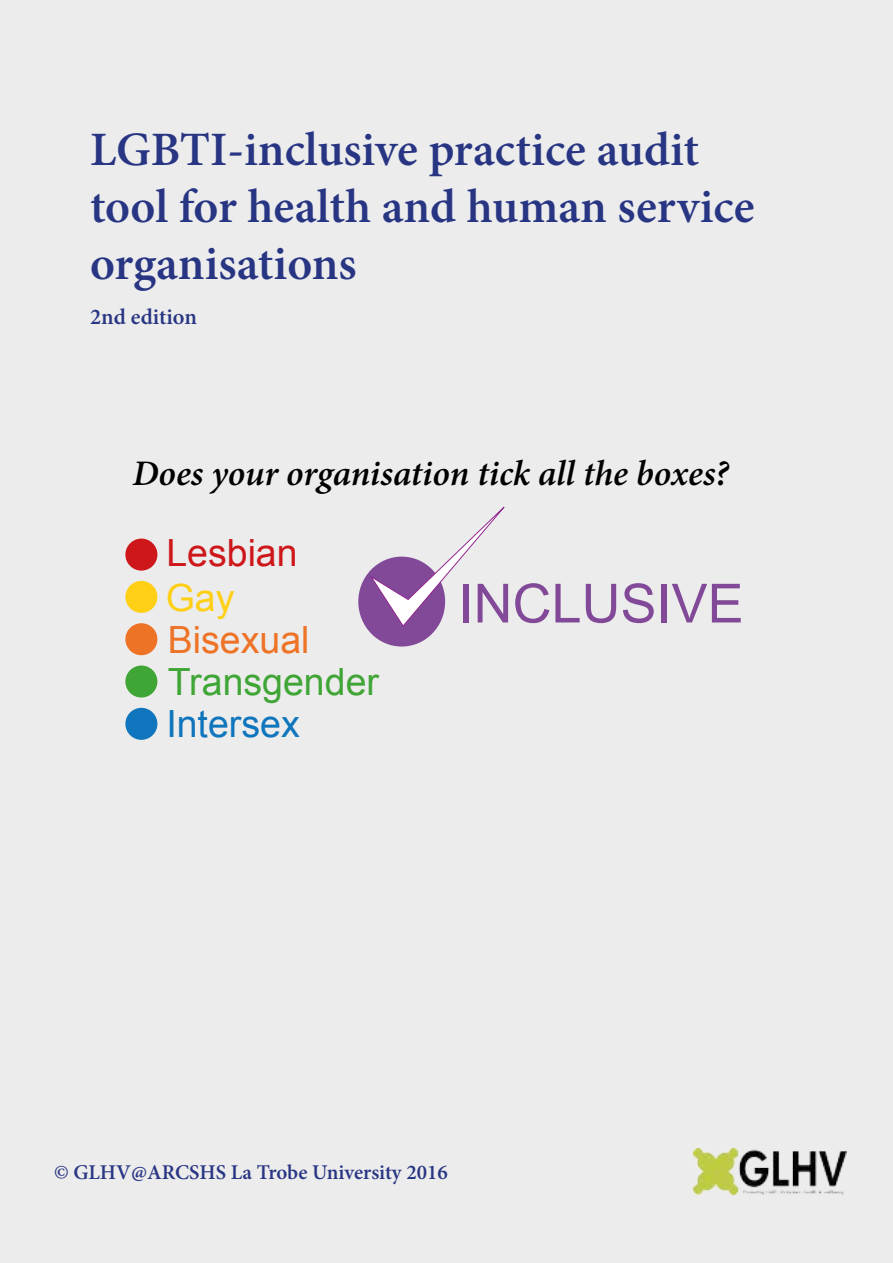
<style>
.page{position:relative;width:893px;height:1263px;background:#ececec}
.page>*{position:absolute;margin:0;border:0;box-sizing:border-box;transform-origin:0 0}
.Indicator_Heading{font:54px "Arial";color:#814997}
.Session_Heading_1{font:600 48px/57px "Minion Pro";color:#283583}
.Indicator_Heading-2{font:37.5px "Arial";color:#3fa535}
.Indicator_Heading-3{font:37.5px "Arial";color:#ee7326}
.Indicator_Heading-4{font:37.5px "Arial";color:#0f75bc}
.Indicator_Heading-5{font:37.5px "Arial";color:#cd171a}
.Indicator_Heading-6{font:37.5px "Arial";color:#ffcf15}
.Indicator_Heading-7{font:italic 600 36px "Minion Pro";color:#000}
.Session_Heading_1-2{font:600 22.5px "Minion Pro";color:#283583}
.Session_Heading_1-3{font:600 21px "Minion Pro";color:#283583}
</style>
<div class="page">
<div style="left:125px;top:539px;width:32px;height:32px;background:#cd171a;border-radius:50%"></div>
<div style="left:358px;top:557px;width:87px;height:89px;background:#814997;border-radius:50%"></div>
<svg style="left:370px;top:506px;width:135px;height:120px"></svg>
<div style="left:125px;top:581px;width:32px;height:32px;background:#ffcf15;border-radius:50%"></div>
<div style="left:125px;top:623px;width:32px;height:32px;background:#ee7326;border-radius:50%"></div>
<div style="left:125px;top:665px;width:32px;height:32px;background:#3fa535;border-radius:50%"></div>
<div style="left:125px;top:708px;width:32px;height:32px;background:#0f75bc;border-radius:50%"></div>
<img style="left:693px;top:1149px;width:153px;height:45px">
<p class="Session_Heading_1" style="left:90px;top:121px;width:666px">LGBTI-inclusive practice audit tool for health and human service organisations</p>
<p class="Session_Heading_1-2" style="left:90px;top:301px;width:109px">2nd edition</p>
<p class="Indicator_Heading-7" style="left:132px;top:448px;width:598px">Does your organisation tick all the boxes?</p>
<p class="Indicator_Heading-5" style="left:166px;top:528px;width:133px">Lesbian</p>
<p class="Indicator_Heading-6" style="left:166px;top:573px;width:70px">Gay</p>
<p class="Indicator_Heading-3" style="left:168px;top:615px;width:143px">Bisexual</p>
<p class="Indicator_Heading-2" style="left:168px;top:657px;width:213px">Transgender</p>
<p class="Indicator_Heading-4" style="left:166px;top:700px;width:135px">Intersex</p>
<p class="Indicator_Heading" style="left:458px;top:568px;width:287px">INCLUSIVE</p>
<p class="Session_Heading_1-3" style="left:54px;top:1158px;width:395px">© GLHV@ARCSHS La Trobe University 2016</p>
</div>
